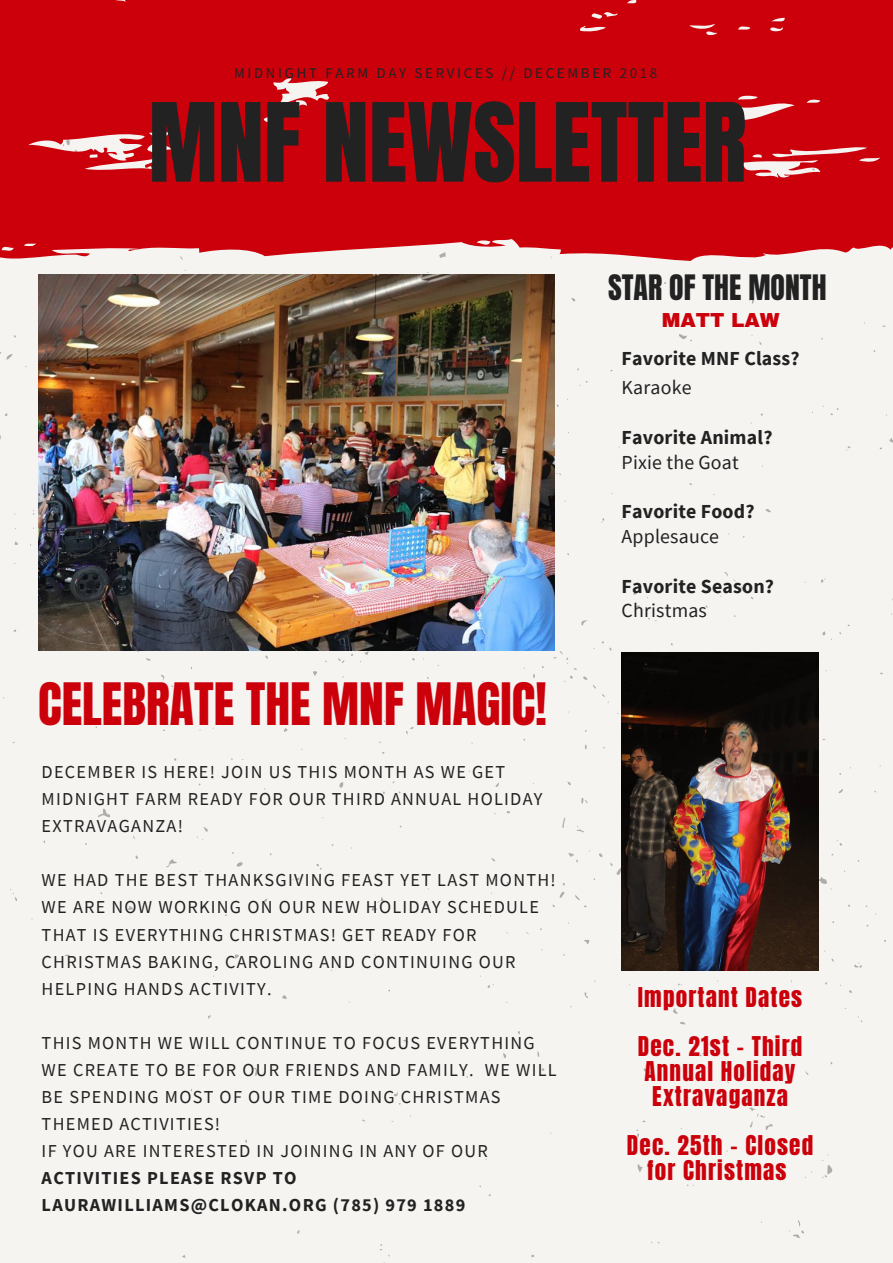
<style>
.page{position:relative;width:893px;height:1263px;background:#fff}
.page>*{position:absolute;margin:0;border:0;box-sizing:border-box;transform-origin:0 0}
.t1{font:92.7px "Anton";color:#222}
.t2{font:49.65px "Anton";color:#cb000b}
.t3{font:29.85px "Anton";color:#222}
.t4{font:23.25px/24.8px "Anton";letter-spacing:.05em;color:#cb000b;text-align:center}
.t5{font:700 19.8px "Source Sans Pro";letter-spacing:.01em;color:#222}
.t6{font:19.8px "Source Sans Pro";letter-spacing:.01em;color:#222}
.t7{font:900 19.8px "Archivo";color:#cb000b}
.t8{font:18.15px/27px "Source Sans Pro";letter-spacing:.07em;color:#222}
.t9{font:700 18.15px/27px "Source Sans Pro";letter-spacing:.07em;color:#222}
.t10{font:14.85px "Source Sans Pro";letter-spacing:.18em;color:#222}
</style>
<div class="page">
<div style="left:0;top:303px;width:893px;height:960px;background:#f5f4f1"></div>
<svg style="left:0;top:0;width:893px;height:303px;background:#d0222b"></svg>
<img style="left:38px;top:275px;width:516px;height:376px">
<img style="left:622px;top:652px;width:197px;height:319px">
<p class="t10" style="left:234px;top:63px;width:425px">MIDNIGHT FARM DAY SERVICES // DECEMBER 2018</p>
<h1 class="t1" style="left:149px;top:76px;width:599px">MNF NEWSLETTER</h1>
<h3 class="t3" style="left:608px;top:265px;width:220px">STAR OF THE MONTH</h3>
<p class="t7" style="left:662px;top:309px;width:119px">MATT LAW</p>
<h2 class="t2" style="left:38px;top:668px;width:510px">CELEBRATE THE MNF MAGIC!</h2>
<p class="t8" style="left:42px;top:758px;width:502px">DECEMBER IS HERE! JOIN US THIS MONTH AS WE GET<br>MIDNIGHT FARM READY FOR OUR THIRD ANNUAL HOLIDAY<br>EXTRAVAGANZA!</p>
<p class="t8" style="left:42px;top:866px;width:516px">WE HAD THE BEST THANKSGIVING FEAST YET LAST MONTH!<br>WE ARE NOW WORKING ON OUR NEW HOLIDAY SCHEDULE THAT IS EVERYTHING CHRISTMAS! GET READY FOR CHRISTMAS BAKING, CAROLING AND CONTINUING OUR HELPING HANDS ACTIVITY.</p>
<p class="t8" style="left:42px;top:1029px;width:517px">THIS MONTH WE WILL CONTINUE TO FOCUS EVERYTHING WE CREATE TO BE FOR OUR FRIENDS AND FAMILY. WE WILL BE SPENDING MOST OF OUR TIME DOING CHRISTMAS THEMED ACTIVITIES!<br>IF YOU ARE INTERESTED IN JOINING IN ANY OF OUR</p>
<p class="t9" style="left:42px;top:1164px;width:425px">ACTIVITIES PLEASE RSVP TO<br>LAURAWILLIAMS@CLOKAN.ORG (785) 979 1889</p>
<p class="t5" style="left:622px;top:346px;width:180px">Favorite MNF Class?</p>
<p class="t6" style="left:622px;top:375px;width:72px">Karaoke</p>
<p class="t5" style="left:622px;top:424px;width:152px">Favorite Animal?</p>
<p class="t6" style="left:622px;top:449px;width:119px">Pixie the Goat</p>
<p class="t5" style="left:622px;top:499px;width:135px">Favorite Food?</p>
<p class="t6" style="left:622px;top:523px;width:99px">Applesauce</p>
<p class="t5" style="left:622px;top:573px;width:154px">Favorite Season?</p>
<p class="t6" style="left:622px;top:598px;width:87px">Christmas</p>
<p class="t4" style="left:638px;top:973px;width:166px;line-height:49.5px;text-align:left">Important Dates<br>Dec. 21st - Third</p>
<p class="t4" style="left:644px;top:1059px;width:153px">Annual Holiday<br>Extravaganza</p>
<p class="t4" style="left:627px;top:1134px;width:188px">Dec. 25th - Closed for Christmas</p>
</div>
